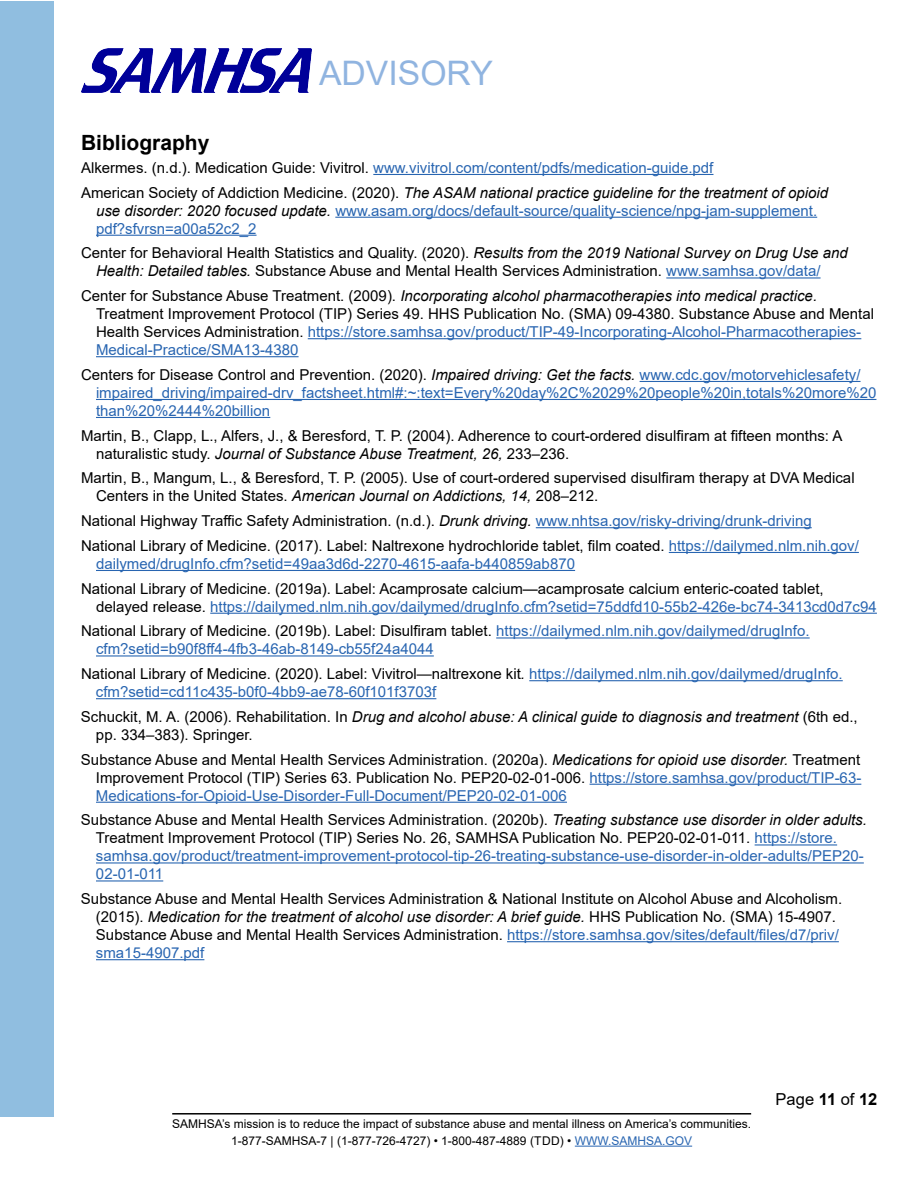
<style>
.page{position:relative;width:918px;height:1188px;background:#fff}
.page>*{position:absolute;margin:0;border:0;box-sizing:border-box;transform-origin:0 0}
.t1{font:33.75px "Arial";color:#90b4e0}
.t2{font:700 21px "Arial";color:#000}
.t3{font:16.5px "Arial";color:#000}
.resources_and_biblio{font:15px/18px "Arial";color:#000}
.resources_and_biblio-2{font:15px/18px "Arial";color:#2865b1}
.t4{font:12px/16.8px "Arial";color:#000;text-align:center}
.s1{color:#000}
.s2{font-style:italic;color:#000}
.s3{font-style:italic}
.s4{color:#2865b1}
.s5{font-weight:700}
</style>
<div class="page">
<div style="left:0;top:2px;width:54px;height:1115px;background:#90bee0"></div>
<img style="left:82px;top:49px;width:229px;height:44px">
<hr style="left:172px;top:1113px;width:579px;height:2px;background:#000">
<hr style="left:575px;top:1146px;width:117px;height:1px;background:#2865b1">
<hr style="left:373px;top:174px;width:340px;height:1px;background:#2865b1">
<hr style="left:335px;top:217px;width:482px;height:1px;background:#2865b1">
<hr style="left:96px;top:235px;width:161px;height:1px;background:#2865b1">
<hr style="left:666px;top:277px;width:155px;height:2px;background:#2865b1">
<hr style="left:308px;top:338px;width:553px;height:1px;background:#2865b1">
<hr style="left:96px;top:356px;width:203px;height:1px;background:#2865b1">
<hr style="left:640px;top:381px;width:221px;height:1px;background:#2865b1">
<hr style="left:96px;top:399px;width:780px;height:1px;background:#2865b1">
<hr style="left:96px;top:417px;width:174px;height:1px;background:#2865b1">
<hr style="left:536px;top:527px;width:276px;height:1px;background:#2865b1">
<hr style="left:669px;top:552px;width:190px;height:1px;background:#2865b1">
<hr style="left:96px;top:570px;width:479px;height:1px;background:#2865b1">
<hr style="left:210px;top:613px;width:667px;height:1px;background:#2865b1">
<hr style="left:496px;top:637px;width:314px;height:2px;background:#2865b1">
<hr style="left:96px;top:655px;width:338px;height:2px;background:#2865b1">
<hr style="left:529px;top:680px;width:314px;height:1px;background:#2865b1">
<hr style="left:96px;top:698px;width:340px;height:1px;background:#2865b1">
<hr style="left:590px;top:784px;width:271px;height:1px;background:#2865b1">
<hr style="left:96px;top:802px;width:471px;height:1px;background:#2865b1">
<hr style="left:755px;top:844px;width:82px;height:2px;background:#2865b1">
<hr style="left:96px;top:862px;width:768px;height:2px;background:#2865b1">
<hr style="left:96px;top:880px;width:67px;height:2px;background:#2865b1">
<hr style="left:507px;top:941px;width:332px;height:1px;background:#2865b1">
<hr style="left:96px;top:959px;width:108px;height:1px;background:#2865b1">
<h1 class="t1" style="left:319px;top:50px;width:175px">ADVISORY</h1>
<h2 class="t2" style="left:81px;top:128px;width:130px">Bibliography</h2>
<p class="resources_and_biblio-2" style="left:81px;top:159px;width:634px"><span class="s1">Alkermes. (n.d.). Medication Guide: Vivitrol.</span> www.vivitrol.com/content/pdfs/medication-guide.pdf</p>
<p class="resources_and_biblio-2" style="left:96px;top:183px;width:734px;text-indent:-15px"><span class="s1">American Society of Addiction Medicine. (2020).</span> <span class="s2">The ASAM national practice guideline for the treatment of opioid use disorder: 2020 focused update.</span> www.asam.org/docs/default-source/quality-science/npg-jam-supplement. pdf?sfvrsn=a00a52c2_2</p>
<p class="resources_and_biblio" style="left:96px;top:244px;width:753px;text-indent:-15px">Center for Behavioral Health Statistics and Quality. (2020). <span class="s3">Results from the 2019 National Survey on Drug Use and<br>Health: Detailed tables.</span> Substance Abuse and Mental Health Services Administration. <span class="s4">www.samhsa.gov/data/</span></p>
<p class="resources_and_biblio" style="left:96px;top:287px;width:780px;text-indent:-15px">Center for Substance Abuse Treatment. (2009). <span class="s3">Incorporating alcohol pharmacotherapies into medical practice.<br></span>Treatment Improvement Protocol (TIP) Series 49. HHS Publication No. (SMA) 09-4380. Substance Abuse and Mental Health Services Administration. <span class="s4">https://store.samhsa.gov/product/TIP-49-Incorporating-Alcohol-Pharmacotherapies-Medical-Practice/SMA13-4380</span></p>
<p class="resources_and_biblio-2" style="left:96px;top:366px;width:782px;text-indent:-15px"><span class="s1">Centers for Disease Control and Prevention. (2020).</span> <span class="s2">Impaired driving: Get the facts.</span> www.cdc.gov/motorvehiclesafety/ impaired_driving/impaired-drv_factsheet.html#:~:text=Every%20day%2C%2029%20people%20in,totals%20more%20 than%20%2444%20billion</p>
<p class="resources_and_biblio" style="left:96px;top:426px;width:748px;text-indent:-15px">Martin, B., Clapp, L., Alfers, J., &amp; Beresford, T. P. (2004). Adherence to court-ordered disulfiram at fifteen months: A naturalistic study. <span class="s3">Journal of Substance Abuse Treatment, 26,</span> 233–236.</p>
<p class="resources_and_biblio" style="left:96px;top:469px;width:760px;text-indent:-15px">Martin, B., Mangum, L., &amp; Beresford, T. P. (2005). Use of court-ordered supervised disulfiram therapy at DVA Medical<br>Centers in the United States. <span class="s3">American Journal on Addictions, 14,</span> 208–212.</p>
<p class="resources_and_biblio" style="left:81px;top:512px;width:732px">National Highway Traffic Safety Administration. (n.d.). <span class="s3">Drunk driving.</span> <span class="s4">www.nhtsa.gov/risky-driving/drunk-driving</span></p>
<p class="resources_and_biblio-2" style="left:96px;top:537px;width:764px;text-indent:-15px"><span class="s1">National Library of Medicine. (2017). Label: Naltrexone hydrochloride tablet, film coated.</span> https://dailymed.nlm.nih.gov/ dailymed/drugInfo.cfm?setid=49aa3d6d-2270-4615-aafa-b440859ab870</p>
<p class="resources_and_biblio" style="left:96px;top:579px;width:782px;text-indent:-15px">National Library of Medicine. (2019a). Label: Acamprosate calcium<span class="s3">—</span>acamprosate calcium enteric-coated tablet, delayed release. <span class="s4">https://dailymed.nlm.nih.gov/dailymed/drugInfo.cfm?setid=75ddfd10-55b2-426e-bc74-3413cd0d7c94</span></p>
<p class="resources_and_biblio-2" style="left:96px;top:622px;width:715px;text-indent:-15px"><span class="s1">National Library of Medicine. (2019b). Label: Disulfiram tablet.</span> https://dailymed.nlm.nih.gov/dailymed/drugInfo. cfm?setid=b90f8ff4-4fb3-46ab-8149-cb55f24a4044</p>
<p class="resources_and_biblio-2" style="left:96px;top:665px;width:748px;text-indent:-15px"><span class="s1">National Library of Medicine. (2020). Label: Vivitrol—naltrexone kit</span><span class="s2">.</span> https://dailymed.nlm.nih.gov/dailymed/drugInfo. cfm?setid=cd11c435-b0f0-4bb9-ae78-60f101f3703f</p>
<p class="resources_and_biblio" style="left:96px;top:708px;width:763px;text-indent:-15px">Schuckit, M. A. (2006). Rehabilitation. In <span class="s3">Drug and alcohol abuse: A clinical guide to diagnosis and treatment</span> (6th ed., pp. 334–383). Springer.</p>
<p class="resources_and_biblio" style="left:96px;top:750px;width:767px;text-align:justify;text-indent:-15px">Substance Abuse and Mental Health Services Administration. (2020a). <span class="s3">Medications for opioid use disorder.</span> Treatment Improvement Protocol (TIP) Series 63. Publication No. PEP20-02-01-006. <span class="s4">https://store.samhsa.gov/product/TIP-63- Medications-for-Opioid-Use-Disorder-Full-Document/PEP20-02-01-006</span></p>
<p class="resources_and_biblio" style="left:96px;top:811px;width:772px;text-indent:-15px">Substance Abuse and Mental Health Services Administration. (2020b). <span class="s3">Treating substance use disorder in older adults.<br></span>Treatment Improvement Protocol (TIP) Series No. 26, SAMHSA Publication No. PEP20-02-01-011. <span class="s4">https://store. samhsa.gov/product/treatment-improvement-protocol-tip-26-treating-substance-use-disorder-in-older-adults/PEP20- 02-01-011</span></p>
<p class="resources_and_biblio" style="left:96px;top:890px;width:748px;text-indent:-15px">Substance Abuse and Mental Health Services Administration &amp; National Institute on Alcohol Abuse and Alcoholism. (2015). <span class="s3">Medication for the treatment of alcohol use disorder: A brief guide.</span> HHS Publication No. (SMA) 15-4907.<br>Substance Abuse and Mental Health Services Administration. <span class="s4">https://store.samhsa.gov/sites/default/files/d7/priv/ sma15-4907.pdf</span></p>
<p class="t4" style="left:172px;top:1115px;width:580px">SAMHSA’s mission is to reduce the impact of substance abuse and mental illness on America’s communities.<br>1-877-SAMHSA-7 | (1-877-726-4727) • 1-800-487-4889 (TDD) • <span class="s4">WWW.SAMHSA.GOV</span></p>
<p class="t3" style="left:776px;top:1088px;width:103px">Page <span class="s5">11</span> of <span class="s5">12</span></p>
</div>
